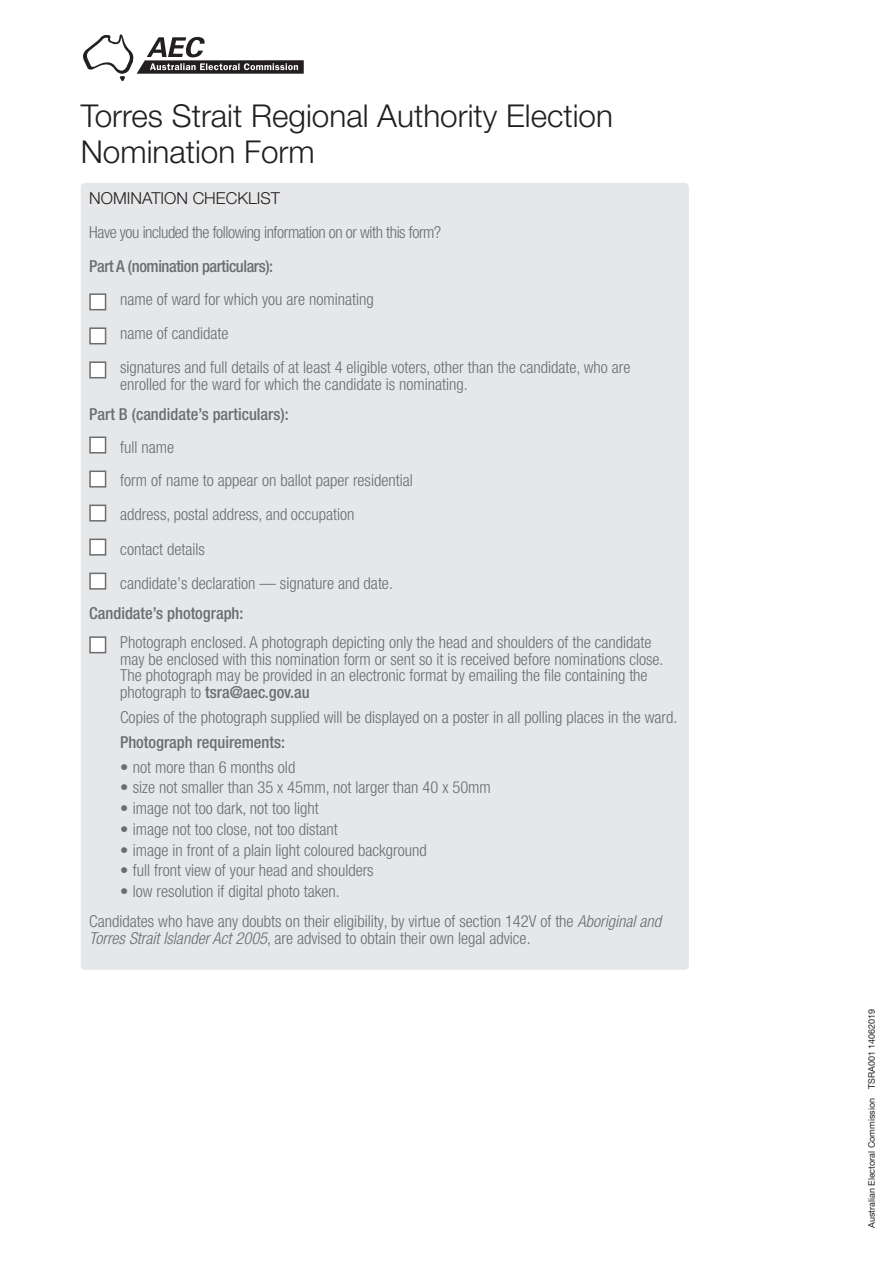
<style>
.page{position:relative;width:893px;height:1263px;background:#fff}
.page>*{position:absolute;margin:0;border:0;box-sizing:border-box;transform-origin:0 0}
.t1{font:300 31.5px/36px "Helvetica Neue LT Std";color:#231f20}
.t2{font:300 condensed 16.5px/34px "Helvetica Neue LT Std";color:#6c6d70}
.t3{font:500 condensed 16.5px "Helvetica Neue LT Std";color:#6c6d70}
.t4{font:300 condensed 16.5px "Helvetica Neue LT Std";letter-spacing:-.025em;color:#6c6d70}
.t5{font:500 condensed 16.5px "Helvetica Neue LT Std";letter-spacing:-.025em;color:#6c6d70}
.t6{font:300 16.5px "Helvetica Neue LT Std";color:#231f20}
.t7{font:9px "Helvetica Neue LT Std";color:#231f20}
.s1{font-weight:500}
.s2{font-style:italic}
</style>
<div class="page">
<svg style="left:83px;top:34px;width:221px;height:48px"></svg>
<div style="left:81px;top:183px;width:608px;height:787px;background:#e6e7e9;border-radius:4px"></div>
<div style="left:89px;top:293px;width:17px;height:17px;background:#fff;border:2px solid #6c6d70"></div>
<div style="left:89px;top:327px;width:17px;height:17px;background:#fff;border:2px solid #6c6d70"></div>
<div style="left:89px;top:361px;width:17px;height:17px;background:#fff;border:2px solid #6c6d70"></div>
<div style="left:89px;top:436px;width:17px;height:17px;background:#fff;border:2px solid #6c6d70"></div>
<div style="left:89px;top:470px;width:17px;height:17px;background:#fff;border:2px solid #6c6d70"></div>
<div style="left:89px;top:505px;width:17px;height:17px;background:#fff;border:2px solid #6c6d70"></div>
<div style="left:89px;top:539px;width:17px;height:17px;background:#fff;border:2px solid #6c6d70"></div>
<div style="left:89px;top:573px;width:17px;height:17px;background:#fff;border:2px solid #6c6d70"></div>
<div style="left:89px;top:636px;width:17px;height:17px;background:#fff;border:2px solid #6c6d70"></div>
<h1 class="t1" style="left:81px;top:97px;width:534px">Torres Strait Regional Authority Election<br>Nomination Form</h1>
<p class="t6" style="left:89px;top:188px;width:192px">NOMINATION CHECKLIST</p>
<p class="t4" style="left:89px;top:223px;width:353px">Have you included the following information on or with this form?</p>
<p class="t5" style="left:89px;top:256px;width:185px">Part A (nomination particulars):</p>
<p class="t2" style="left:120px;top:282px;width:512px">name of ward for which you are nominating<br>name of candidate<br>signatures and full details of at least 4 eligible voters, other than the candidate, who are</p>
<p class="t2" style="left:120px;top:367px;width:349px">enrolled for the ward for which the candidate is nominating.</p>
<p class="t3" style="left:89px;top:404px;width:201px">Part B (candidate’s particulars):</p>
<p class="t2" style="left:120px;top:430px;width:294px">full name<br>form of name to appear on ballot paper residential address, postal address, and occupation<br>contact details<br>candidate’s declaration — signature and date.</p>
<p class="t3" style="left:89px;top:604px;width:156px">Candidate’s photograph:</p>
<p class="t2" style="left:120px;top:634px;width:545px;line-height:16.5px">Photograph enclosed. A photograph depicting only the head and shoulders of the candidate may be enclosed with this nomination form or sent so it is received before nominations close.<br>The photograph may be provided in an electronic format by emailing the file containing the photograph to <span class="s1">tsra@aec.gov.au</span></p>
<p class="t2" style="left:120px;top:700px;width:559px">Copies of the photograph supplied will be displayed on a poster in all polling places in the ward.</p>
<p class="t3" style="left:120px;top:732px;width:167px">Photograph requirements:</p>
<p class="t2" style="left:120px;top:750px;width:177px">• not more than 6 months old</p>
<p class="t2" style="left:120px;top:770px;width:372px">• size not smaller than 35 x 45mm, not larger than 40 x 50mm</p>
<p class="t2" style="left:120px;top:791px;width:200px">• image not too dark, not too light</p>
<p class="t2" style="left:120px;top:812px;width:219px">• image not too close, not too distant</p>
<p class="t2" style="left:120px;top:833px;width:308px">• image in front of a plain light coloured background</p>
<p class="t2" style="left:120px;top:853px;width:255px">• full front view of your head and shoulders</p>
<p class="t2" style="left:89px;top:876px;width:573px;line-height:29.7px;text-indent:31px">• low resolution if digital photo taken.<br>Candidates who have any doubts on their eligibility, by virtue of section 142V of the <span class="s2">Aboriginal and</span></p>
<p class="t2" style="left:89px;top:920px;width:443px"><span class="s2">Torres Strait Islander Act 2005</span>, are advised to obtain their own legal advice.</p>
<p class="t7" style="left:866px;top:1228px;width:221px;rotate:-90deg">Australian Electoral Commission TSRA001 14062019</p>
</div>
